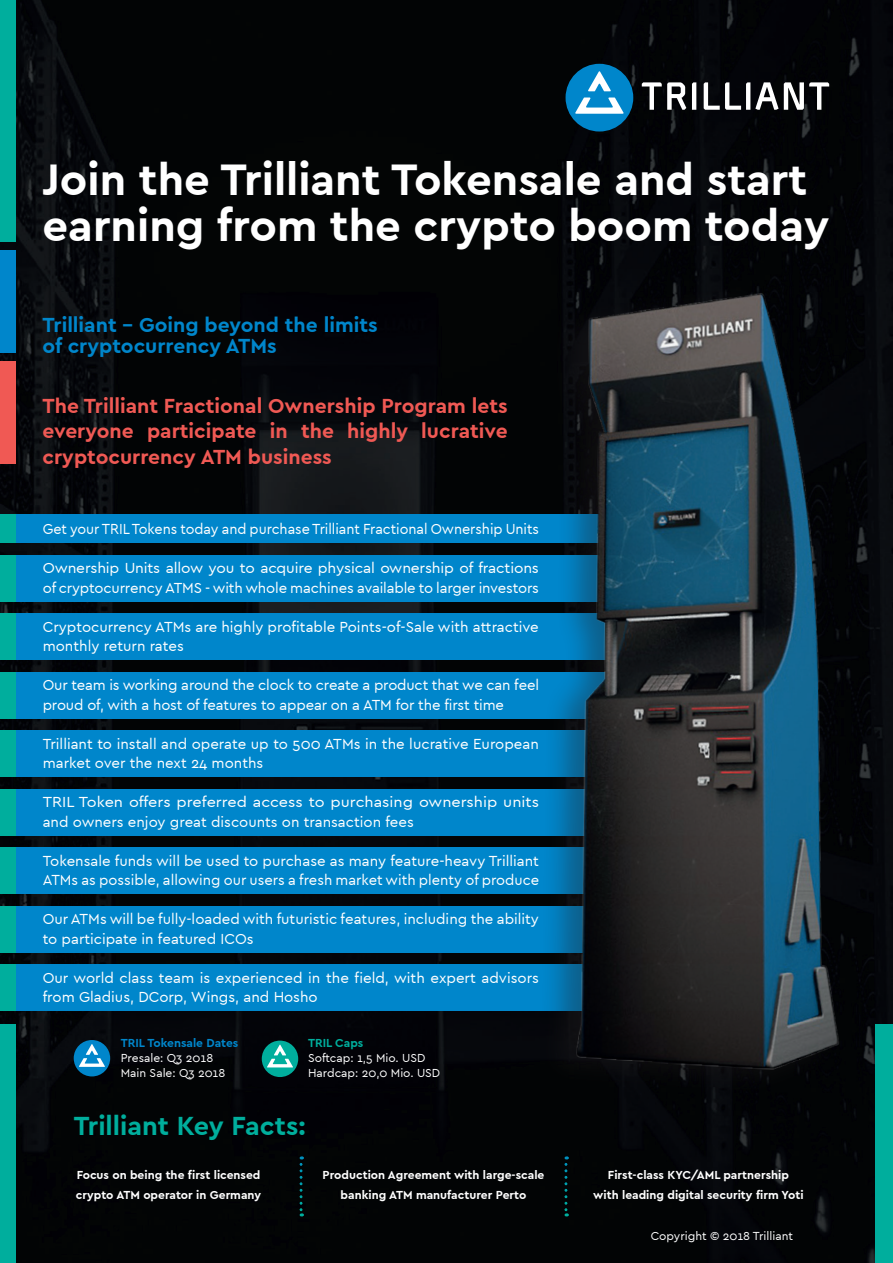
<style>
.page{position:relative;width:893px;height:1263px;background:#fff}
.page>*{position:absolute;margin:0;border:0;box-sizing:border-box;transform-origin:0 0}
.body{font:700 45.3px/45.3px "Cera Basic";color:#fff}
.BLOCKSATZ_8pt_13pt_N{font:700 27px "Cera Basic";color:#00ae9d}
.t1{font:700 21px/25.2px "Cera Basic";color:#f05954;text-align:justify}
.body-2{font:700 21px "Cera Basic";color:#0086cb}
.BLOCKSATZ_10pt_18pt{font:15px/19.5px "Cera Basic";color:#fff}
.BLOCKSATZ_10pt_18pt-2{font:15px/19.5px "Cera Basic";color:#fff;scale:1.08 1}
.BLOCKSATZ_10pt_18pt-3{font:15px "Cera Basic";color:#fff;scale:.96 1}
.BLOCKSATZ_8pt_13pt_N-2{font:700 12px/19.5px "Cera Basic";color:#fff;text-align:center}
.BLOCKSATZ_10pt_18pt-4{font:12px "Cera Basic";color:#fff}
.BLOCKSATZ_10pt_18pt-5{font:700 12px "Cera Basic";color:#0086cb}
.BLOCKSATZ_10pt_18pt-6{font:700 12px "Cera Basic";color:#00ae9d}
</style>
<div class="page">
<img style="left:0;top:0;width:893px;height:1263px">
<div style="left:0;top:514px;width:772px;height:29px;background:#0086cb"></div>
<div style="left:0;top:555px;width:772px;height:46px;background:#0086cb"></div>
<div style="left:0;top:614px;width:772px;height:46px;background:#0086cb"></div>
<div style="left:0;top:672px;width:772px;height:46px;background:#0086cb"></div>
<div style="left:0;top:731px;width:772px;height:46px;background:#0086cb"></div>
<div style="left:0;top:789px;width:772px;height:46px;background:#0086cb"></div>
<div style="left:0;top:848px;width:772px;height:46px;background:#0086cb"></div>
<div style="left:0;top:906px;width:772px;height:46px;background:#0086cb"></div>
<div style="left:0;top:965px;width:772px;height:46px;background:#0086cb"></div>
<div style="left:566px;top:64px;width:67px;height:68px;background:#0086cb;border-radius:50%"></div>
<svg style="left:575px;top:98px;width:49px;height:16px"></svg>
<svg style="left:588px;top:71px;width:23px;height:20px"></svg>
<svg style="left:642px;top:82px;width:44px;height:28px"></svg>
<svg style="left:692px;top:82px;width:4px;height:28px"></svg>
<svg style="left:704px;top:82px;width:74px;height:28px"></svg>
<svg style="left:784px;top:82px;width:45px;height:28px"></svg>
<div style="left:0;top:361px;width:15px;height:102px;background:#f05954"></div>
<div style="left:0;top:251px;width:15px;height:102px;background:#0086cb"></div>
<div style="left:0;top:0;width:15px;height:242px;background:#00ae9d"></div>
<div style="left:0;top:514px;width:15px;height:29px;background:#00ae9d"></div>
<div style="left:0;top:555px;width:15px;height:46px;background:#00ae9d"></div>
<div style="left:0;top:614px;width:15px;height:46px;background:#00ae9d"></div>
<div style="left:0;top:672px;width:15px;height:46px;background:#00ae9d"></div>
<div style="left:0;top:731px;width:15px;height:46px;background:#00ae9d"></div>
<div style="left:0;top:789px;width:15px;height:46px;background:#00ae9d"></div>
<div style="left:0;top:848px;width:15px;height:46px;background:#00ae9d"></div>
<div style="left:0;top:906px;width:15px;height:46px;background:#00ae9d"></div>
<div style="left:0;top:965px;width:15px;height:46px;background:#00ae9d"></div>
<div style="left:0;top:1025px;width:15px;height:238px;background:#00ae9d"></div>
<div style="left:876px;top:1025px;width:17px;height:238px;background:#00ae9d"></div>
<img style="left:539px;top:259px;width:354px;height:848px">
<div style="left:74px;top:1040px;width:36px;height:36px;background:#0086cb;border-radius:50%"></div>
<svg style="left:79px;top:1044px;width:26px;height:23px"></svg>
<div style="left:262px;top:1040px;width:36px;height:37px;background:#00ae9d;border-radius:50%"></div>
<svg style="left:267px;top:1044px;width:26px;height:23px"></svg>
<svg style="left:300px;top:1156px;width:3px;height:60px"></svg>
<svg style="left:564px;top:1156px;width:3px;height:60px"></svg>
<p class="body" style="left:43px;top:157px;width:788px">Join the Trilliant Tokensale and start earning from the crypto boom today</p>
<p class="body-2" style="left:43px;top:312px;width:337px">Trilliant – Going beyond the limits</p>
<p class="body-2" style="left:43px;top:333px;width:236px">of cryptocurrency ATMs</p>
<p class="t1" style="left:43px;top:393px;width:467px">The Trilliant Fractional Ownership Program lets everyone participate in the highly lucrative cryptocurrency ATM business</p>
<p class="BLOCKSATZ_10pt_18pt-3" style="left:43px;top:520px;width:518px">Get your TRIL Tokens today and purchase Trilliant Fractional Ownership Units</p>
<p class="BLOCKSATZ_10pt_18pt" style="left:43px;top:558px;width:498px">Ownership Units allow you to acquire physical ownership of fractions of cryptocurrency ATMS - with whole machines available to larger investors</p>
<p class="BLOCKSATZ_10pt_18pt" style="left:43px;top:616px;width:498px">Cryptocurrency ATMs are highly profitable Points-of-Sale with attractive monthly return rates</p>
<p class="BLOCKSATZ_10pt_18pt" style="left:43px;top:675px;width:498px">Our team is working around the clock to create a product that we can feel proud of, with a host of features to appear on a ATM for the first time</p>
<p class="BLOCKSATZ_10pt_18pt" style="left:43px;top:733px;width:498px">Trilliant to install and operate up to 500 ATMs in the lucrative European market over the next 24 months</p>
<p class="BLOCKSATZ_10pt_18pt-2" style="left:43px;top:792px;width:461px">TRIL Token offers preferred access to purchasing ownership units and owners enjoy great discounts on transaction fees</p>
<p class="BLOCKSATZ_10pt_18pt" style="left:43px;top:850px;width:498px">Tokensale funds will be used to purchase as many feature-heavy Trilliant<br>ATMs as possible, allowing our users a fresh market with plenty of produce</p>
<p class="BLOCKSATZ_10pt_18pt" style="left:43px;top:909px;width:498px">Our ATMs will be fully-loaded with futuristic features, including the ability to participate in featured ICOs</p>
<p class="BLOCKSATZ_10pt_18pt" style="left:43px;top:967px;width:498px">Our world class team is experienced in the field, with expert advisors from Gladius, DCorp, Wings, and Hosho</p>
<p class="BLOCKSATZ_10pt_18pt-5" style="left:121px;top:1036px;width:119px">TRIL Tokensale Dates</p>
<p class="BLOCKSATZ_10pt_18pt-4" style="left:121px;top:1051px;width:94px">Presale: Q3 2018</p>
<p class="BLOCKSATZ_10pt_18pt-4" style="left:121px;top:1066px;width:106px">Main Sale: Q3 2018</p>
<p class="BLOCKSATZ_10pt_18pt-6" style="left:308px;top:1036px;width:57px">TRIL Caps</p>
<p class="BLOCKSATZ_10pt_18pt-4" style="left:308px;top:1051px;width:119px">Softcap: 1,5 Mio. USD</p>
<p class="BLOCKSATZ_10pt_18pt-4" style="left:308px;top:1066px;width:134px">Hardcap: 20,0 Mio. USD</p>
<p class="BLOCKSATZ_8pt_13pt_N" style="left:74px;top:1111px;width:233px">Trilliant Key Facts:</p>
<p class="BLOCKSATZ_8pt_13pt_N-2" style="left:77px;top:1165px;width:185px">Focus on being the first licensed</p>
<p class="BLOCKSATZ_8pt_13pt_N-2" style="left:76px;top:1185px;width:187px">crypto ATM operator in Germany</p>
<p class="BLOCKSATZ_8pt_13pt_N-2" style="left:323px;top:1165px;width:223px">Production Agreement with large-scale banking ATM manufacturer Perto</p>
<p class="BLOCKSATZ_8pt_13pt_N-2" style="left:608px;top:1165px;width:182px">First-class KYC/AML partnership</p>
<p class="BLOCKSATZ_8pt_13pt_N-2" style="left:593px;top:1185px;width:212px">with leading digital security firm Yoti</p>
<p class="BLOCKSATZ_10pt_18pt-4" style="left:651px;top:1229px;width:144px">Copyright © 2018 Trilliant</p>
</div>
